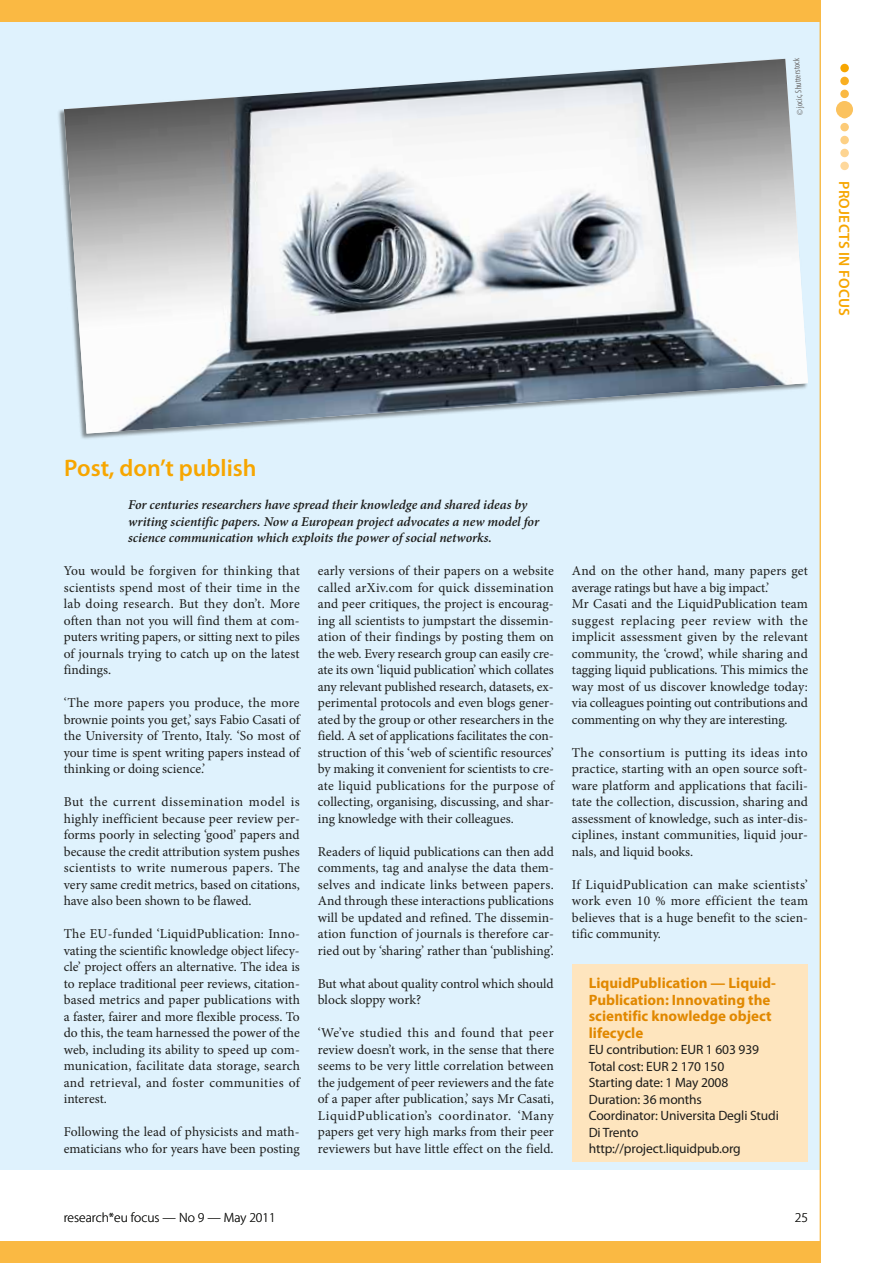
<style>
.page{position:relative;width:893px;height:1263px;background:#fff}
.page>*{position:absolute;margin:0;border:0;box-sizing:border-box;transform-origin:0 0}
.t1{font:600 24px "Myriad Pro";color:#f7a600}
.t2{font:700 15px/16.5px "Myriad Pro";color:#e18800}
.t3{font:600 15px "Myriad Pro";letter-spacing:.02em;color:#f7a600}
.t4{font:13.5px/16.5px "Minion Pro";color:#1d1d1b;text-align:justify}
.t5{font:italic 600 13.5px/16.5px "Minion Pro";letter-spacing:-.005em;color:#1d1d1b}
.t6{font:13.5px/16.5px "Myriad Pro";letter-spacing:-.01em;color:#1d1d1b}
.t7{font:300 13.5px "Myriad Pro";color:#1d1d1b}
.t8{font:condensed 9px "Myriad Pro";color:#706f6f}
</style>
<div class="page">
<div style="left:0;top:2px;width:821px;height:1167px;background:#dff2fd"></div>
<div style="left:572px;top:964px;width:236px;height:198px;background:#fee5be"></div>
<div style="left:58px;top:58px;width:750px;height:382px;background:#1d1d1b;opacity:.5"></div>
<img style="left:64px;top:59px;width:744px;height:375px">
<div style="left:840px;top:64px;width:9px;height:8px;background:#f7a600;border-radius:50%"></div>
<div style="left:840px;top:77px;width:9px;height:8px;background:#f9af22;border-radius:50%"></div>
<div style="left:840px;top:90px;width:9px;height:8px;background:#fab943;border-radius:50%"></div>
<div style="left:840px;top:123px;width:9px;height:8px;background:#fccb78;border-radius:50%"></div>
<div style="left:840px;top:136px;width:9px;height:8px;background:#fdd085;border-radius:50%"></div>
<div style="left:840px;top:149px;width:9px;height:8px;background:#fdd491;border-radius:50%"></div>
<div style="left:840px;top:162px;width:9px;height:8px;background:#fed89c;border-radius:50%"></div>
<div style="left:836px;top:101px;width:17px;height:17px;background:#fbc25e;border-radius:50%"></div>
<div style="left:0;top:0;width:820px;height:21px;background:#fab943"></div>
<div style="left:0;top:1242px;width:820px;height:21px;background:#fab943"></div>
<hr style="left:820px;top:0;width:1px;height:1263px;background:#fab943">
<p class="t8" style="left:795px;top:116px;width:59px;rotate:-94deg">© jocic, Shutterstock</p>
<p class="t3" style="left:854px;top:181px;width:137px;rotate:90deg">PROJECTS IN FOCUS</p>
<h1 class="t1" style="left:64px;top:453px;width:194px">Post, don’t publish</h1>
<p class="t5" style="left:128px;top:497px;width:413px">For centuries researchers have spread their knowledge and shared ideas by writing scientific papers. Now a European project advocates a new model for science communication which exploits the power of social networks.</p>
<p class="t4" style="left:64px;top:563px;width:238px">You would be forgiven for thinking that scientists spend most of their time in the lab doing research. But they don’t. More often than not you will find them at com&shy;puters writing papers, or sitting next to piles of journals trying to catch up on the latest findings.</p>
<p class="t4" style="left:64px;top:695px;width:238px">‘The more papers you produce, the more brownie points you get,’ says Fabio Casati of the University of Trento, Italy. ‘So most of your time is spent writing papers instead of thinking or doing science.’</p>
<p class="t4" style="left:64px;top:794px;width:238px">But the current dissemination model is highly inefficient because peer review per&shy;forms poorly in selecting ‘good’ papers and because the credit attribution system pushes scientists to write numerous papers. The very same credit metrics, based on citations, have also been shown to be flawed.</p>
<p class="t4" style="left:64px;top:926px;width:238px">The EU-funded ‘LiquidPublication: Inno&shy;vating the scientific knowledge object lifecy&shy;cle’ project offers an alternative. The idea is to replace traditional peer reviews, citation&shy;based metrics and paper publications with a faster, fairer and more flexible process. To do this, the team harnessed the power of the web, including its ability to speed up com&shy;munication, facilitate data storage, search and retrieval, and foster communities of interest.</p>
<p class="t4" style="left:64px;top:1124px;width:238px">Following the lead of physicists and math&shy;ematicians who for years have been posting</p>
<p class="t4" style="left:318px;top:563px;width:238px">early versions of their papers on a website called arXiv.com for quick dissemination and peer critiques, the project is encourag&shy;ing all scientists to jumpstart the dissemin&shy;ation of their findings by posting them on the web. Every research group can easily cre&shy;ate its own ‘liquid publication’ which collates any relevant published research, datasets, ex&shy;perimental protocols and even blogs gener&shy;ated by the group or other researchers in the field. A set of applications facilitates the con&shy;struction of this ‘web of scientific resources’ by making it convenient for scientists to cre&shy;ate liquid publications for the purpose of collecting, organising, discussing, and shar&shy;ing knowledge with their colleagues.</p>
<p class="t4" style="left:318px;top:843px;width:238px">Readers of liquid publications can then add comments, tag and analyse the data them&shy;selves and indicate links between papers.<br>And through these interactions publications will be updated and refined. The dissemin&shy;ation function of journals is therefore car&shy;ried out by ‘sharing’ rather than ‘publishing’.</p>
<p class="t4" style="left:318px;top:975px;width:237px">But what about quality control which should block sloppy work?</p>
<p class="t4" style="left:318px;top:1025px;width:238px">‘We’ve studied this and found that peer review doesn’t work, in the sense that there seems to be very little correlation between the judgement of peer reviewers and the fate of a paper after publication,’ says Mr Casati, LiquidPublication’s coordinator. ‘Many papers get very high marks from their peer reviewers but have little effect on the field.</p>
<p class="t4" style="left:572px;top:563px;width:238px;text-align:left">And on the other hand, many papers get average ratings but have a big impact.’<br>Mr Casati and the LiquidPublication team suggest replacing peer review with the implicit assessment given by the relevant community, the ‘crowd’, while sharing and tagging liquid publications. This mimics the way most of us discover knowledge today: via colleagues pointing out contributions and commenting on why they are interesting.</p>
<p class="t4" style="left:572px;top:744px;width:238px">The consortium is putting its ideas into practice, starting with an open source soft&shy;ware platform and applications that facili&shy;tate the collection, discussion, sharing and assessment of knowledge, such as inter-dis&shy;ciplines, instant communities, liquid jour&shy;nals, and liquid books.</p>
<p class="t4" style="left:572px;top:876px;width:238px">If LiquidPublication can make scientists’ work even 10 % more efficient the team believes that is a huge benefit to the scien&shy;tific community.</p>
<p class="t2" style="left:589px;top:974px;width:189px">LiquidPublication — Liquid-<br>Publication: Innovating the scientific knowledge object lifecycle</p>
<p class="t6" style="left:589px;top:1041px;width:192px">EU contribution: EUR 1 603 939<br>Total cost: EUR 2 170 150<br>Starting date: 1 May 2008<br>Duration: 36 months<br>Coordinator: Universita Degli Studi<br>Di Trento http://project.liquidpub.org</p>
<p class="t7" style="left:64px;top:1210px;width:213px">research*eu focus — No 9 — May 2011</p>
<p class="t7" style="left:795px;top:1210px;width:15px">25</p>
</div>
